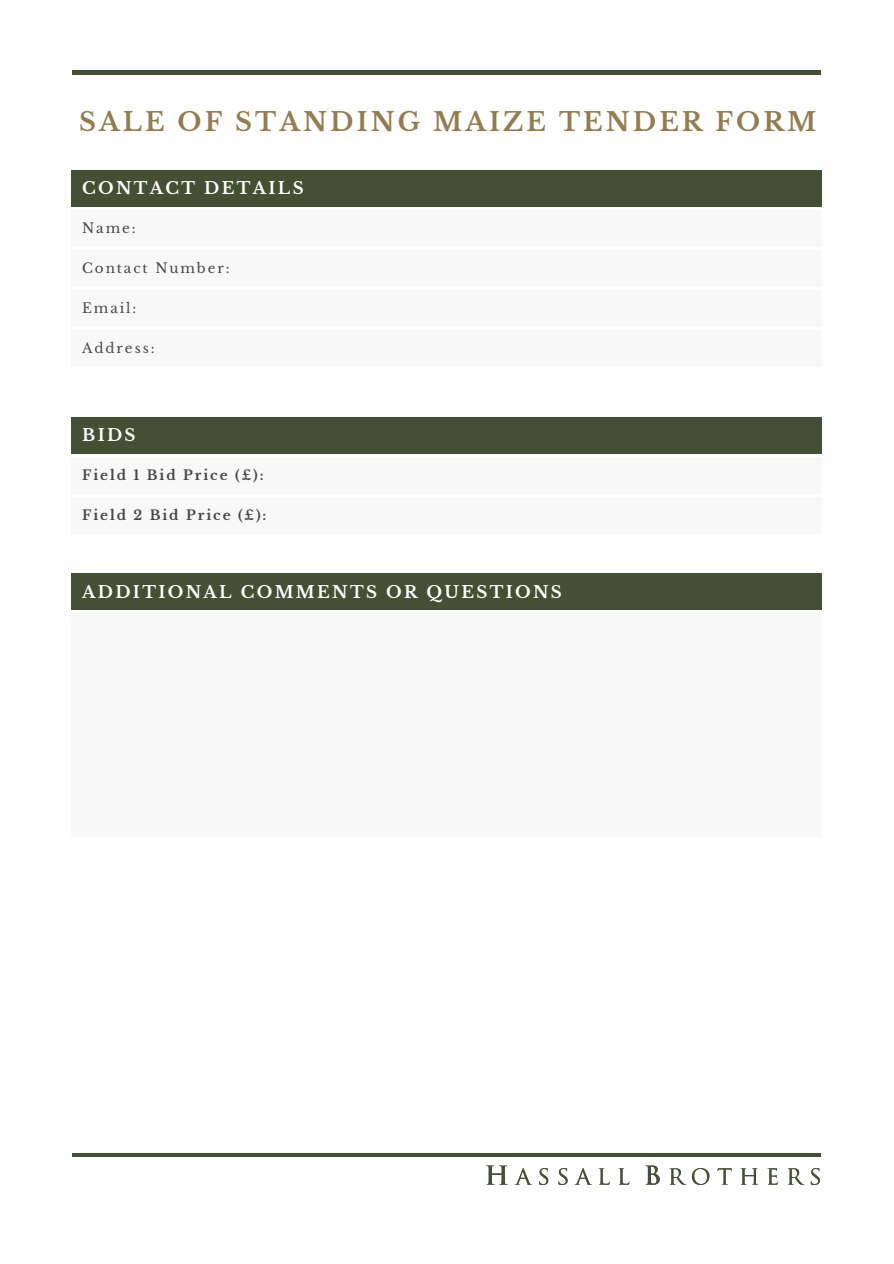
<style>
.page{position:relative;width:894px;height:1264px;background:#fff}
.page>*{position:absolute;margin:0;border:0;box-sizing:border-box;transform-origin:0 0}
.t1{font:700 25.5px "Libre Baskerville";letter-spacing:.12em;color:#947c4d}
.t2{font:700 16.5px "Libre Baskerville";letter-spacing:.14em;color:#fff}
.t3{font:700 13.5px "Libre Baskerville";letter-spacing:.14em;color:#474747}
.t4{font:13.5px "Libre Baskerville";letter-spacing:.14em;color:#474747}
</style>
<div class="page">
<img style="left:486px;top:1165px;width:334px;height:20px">
<hr style="left:72px;top:71px;width:748px;height:3px;background:#445034">
<div style="left:71px;top:211px;width:750px;height:36px;background:#f7f7f7"></div>
<div style="left:71px;top:251px;width:750px;height:36px;background:#f7f7f7"></div>
<div style="left:71px;top:291px;width:750px;height:36px;background:#f7f7f7"></div>
<div style="left:71px;top:331px;width:750px;height:36px;background:#f7f7f7"></div>
<div style="left:71px;top:171px;width:750px;height:36px;background:#445034"></div>
<hr style="left:72px;top:1153px;width:748px;height:3px;background:#445034">
<div style="left:71px;top:417px;width:750px;height:36px;background:#445034"></div>
<div style="left:71px;top:457px;width:750px;height:36px;background:#f7f7f7"></div>
<div style="left:72px;top:498px;width:749px;height:36px;background:#f7f7f7"></div>
<div style="left:71px;top:574px;width:750px;height:36px;background:#445034"></div>
<div style="left:71px;top:614px;width:750px;height:223px;background:#f7f7f7"></div>
<p class="t1" style="left:79px;top:106px;width:738px">SALE OF STANDING MAIZE TENDER FORM</p>
<p class="t2" style="left:82px;top:178px;width:223px">CONTACT DETAILS</p>
<p class="t4" style="left:82px;top:220px;width:55px">Name:</p>
<p class="t4" style="left:82px;top:260px;width:149px">Contact Number:</p>
<p class="t4" style="left:82px;top:300px;width:56px">Email:</p>
<p class="t4" style="left:82px;top:340px;width:74px">Address:</p>
<p class="t2" style="left:82px;top:425px;width:55px">BIDS</p>
<p class="t3" style="left:82px;top:467px;width:183px">Field 1 Bid Price (£):</p>
<p class="t3" style="left:82px;top:507px;width:186px">Field 2 Bid Price (£):</p>
<p class="t2" style="left:82px;top:581px;width:481px">ADDITIONAL COMMENTS OR QUESTIONS</p>
</div>
